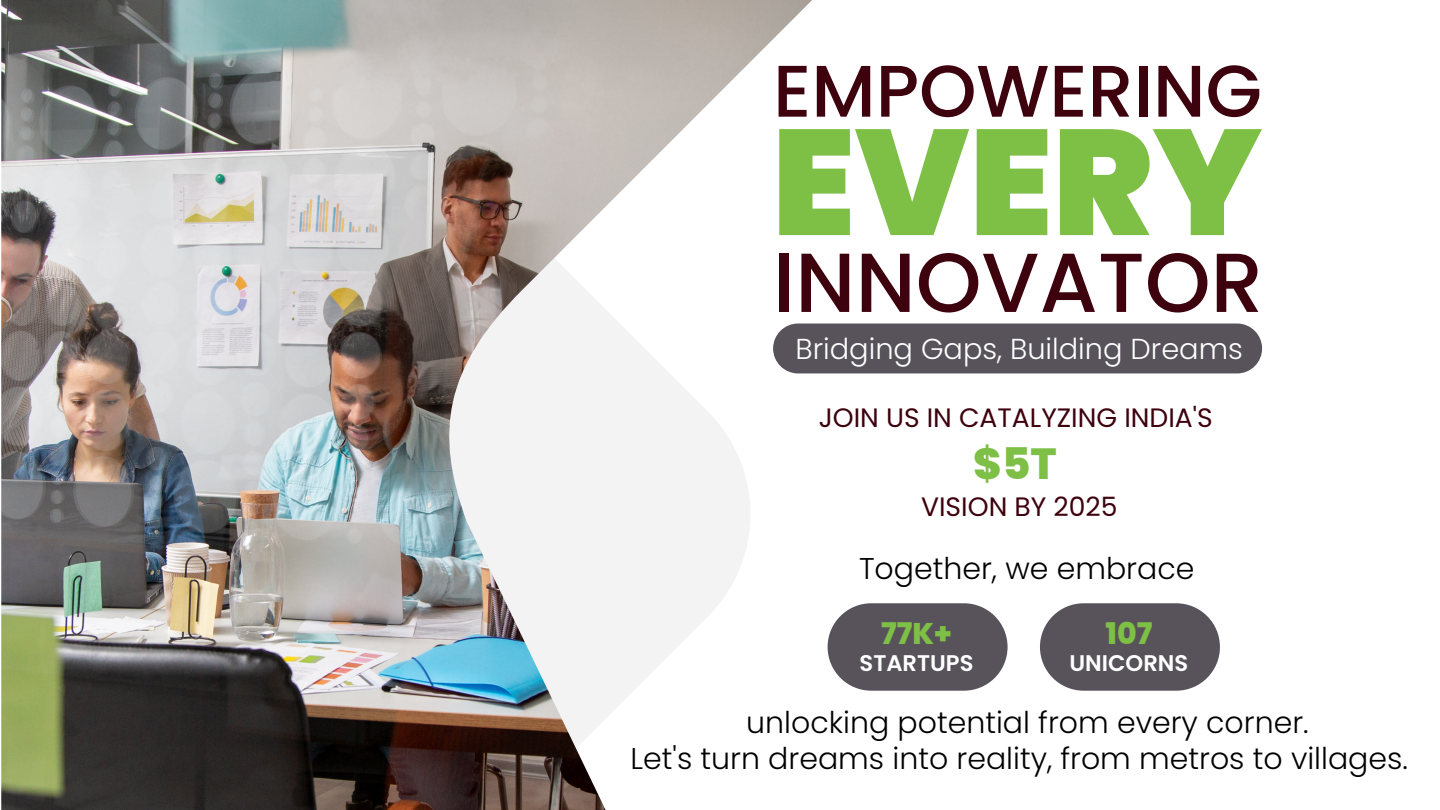
<style>
.page{position:relative;width:1440px;height:810px;background:#fff}
.page>*{position:absolute;margin:0;border:0;box-sizing:border-box;transform-origin:0 0}
.t1{font:900 149.7px "Poppins";color:#7ebf45}
.t2{font:500 83.62px "Poppins";color:#3d020e}
.t3{font:500 72.97px "Poppins";color:#3d020e}
.t4{font:800 43.5px "Poppins";color:#7ebf45}
.t5{font:300 30px/36px "Poppins";color:#000;text-align:center}
.t6{font:800 29.85px "Poppins";color:#7ebf45}
.t7{font:300 28.88px "Poppins";color:#fff}
.t8{font:26.62px "Poppins";color:#3d020e}
.t9{font:600 22.65px "Poppins";color:#fff}
</style>
<div class="page">
<div style="left:773px;top:324px;width:489px;height:49px;background:#58535b;border-radius:25px"></div>
<div style="left:828px;top:603px;width:180px;height:88px;background:#58535b;border-radius:44px"></div>
<div style="left:1040px;top:603px;width:180px;height:88px;background:#58535b;border-radius:44px"></div>
<img style="left:1px;top:0;width:811px;height:810px">
<h3 class="t3" style="left:773px;top:59px;width:490px">EMPOWERING</h3>
<h1 class="t1" style="left:772px;top:96px;width:492px">EVERY</h1>
<h2 class="t2" style="left:773px;top:245px;width:492px">INNOVATOR</h2>
<p class="t7" style="left:796px;top:332px;width:449px">Bridging Gaps, Building Dreams</p>
<p class="t8" style="left:819px;top:402px;width:396px">JOIN US IN CATALYZING INDIA'S</p>
<h3 class="t4" style="left:973px;top:444px;width:85px">$5T</h3>
<p class="t8" style="left:921px;top:491px;width:198px">VISION BY 2025</p>
<p class="t5" style="left:859px;top:551px;width:337px">Together, we embrace</p>
<p class="t6" style="left:881px;top:620px;width:72px">77K+</p>
<p class="t9" style="left:860px;top:650px;width:115px">STARTUPS</p>
<p class="t6" style="left:1106px;top:620px;width:48px">107</p>
<p class="t9" style="left:1070px;top:650px;width:120px">UNICORNS</p>
<p class="t5" style="left:631px;top:704px;width:779px">unlocking potential from every corner.<br>Let's turn dreams into reality, from metros to villages.</p>
</div>
